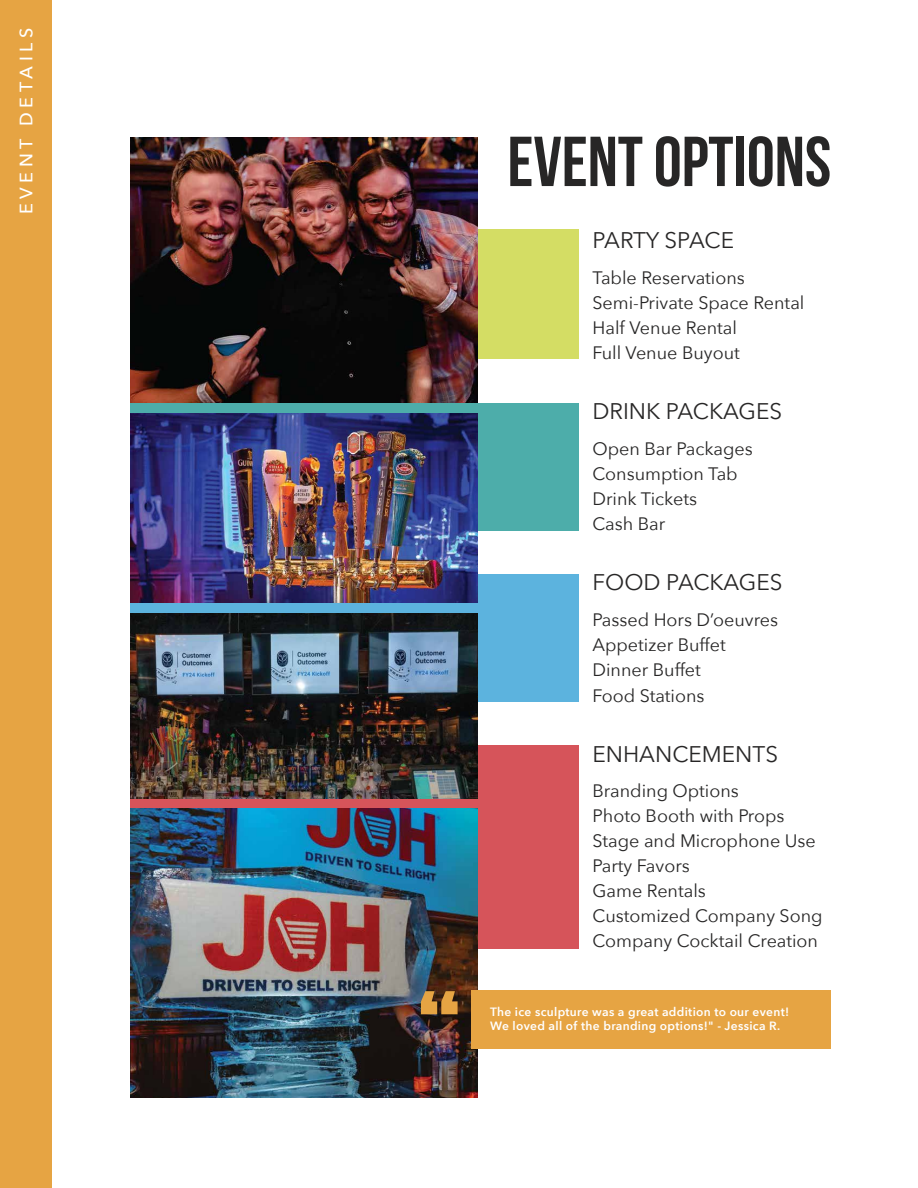
<style>
.page{position:relative;width:918px;height:1188px;background:#fff}
.page>*{position:absolute;margin:0;border:0;box-sizing:border-box;transform-origin:0 0}
.t1{font:88.95px "Anton";color:#e6a443}
.t2{font:700 70.5px "Bebas Neue";color:#272626}
.t3{font:22.5px "Avenir Next";color:#272626}
.t4{font:18px/25.2px "Avenir Next";color:#272626}
.t5{font:500 18px "Avenir Next";letter-spacing:.25em;color:#fff}
.t6{font:600 12px/14.4px "Avenir Next";letter-spacing:.025em;color:#fff}
</style>
<div class="page">
<div style="left:0;top:0;width:52px;height:1188px;background:#e6a443"></div>
<div style="left:131px;top:230px;width:448px;height:129px;background:#d4dd64"></div>
<div style="left:131px;top:403px;width:448px;height:127px;background:#4dadaa"></div>
<div style="left:131px;top:574px;width:448px;height:128px;background:#5cb3de"></div>
<div style="left:131px;top:745px;width:448px;height:203px;background:#d6545a"></div>
<img style="left:131px;top:137px;width:346px;height:266px">
<img style="left:131px;top:413px;width:346px;height:190px">
<img style="left:131px;top:809px;width:346px;height:288px">
<img style="left:131px;top:613px;width:346px;height:185px">
<div style="left:472px;top:991px;width:359px;height:58px;background:#e6a443"></div>
<p class="t5" style="left:11px;top:214px;width:188px;rotate:-90deg">EVENT DETAILS</p>
<h1 class="t1" style="left:419px;top:985px;width:43px">“</h1>
<h2 class="t2" style="left:507px;top:123px;width:325px">EVENT OPTIONS</h2>
<p class="t3" style="left:592px;top:221px;width:143px">PARTY SPACE</p>
<p class="t4" style="left:592px;top:264px;width:214px">Table Reservations<br>Semi-Private Space Rental<br>Half Venue Rental<br>Full Venue Buyout</p>
<p class="t3" style="left:592px;top:392px;width:191px">DRINK PACKAGES</p>
<p class="t4" style="left:592px;top:435px;width:162px">Open Bar Packages<br>Consumption Tab<br>Drink Tickets<br>Cash Bar</p>
<p class="t3" style="left:592px;top:564px;width:192px">FOOD PACKAGES</p>
<p class="t4" style="left:592px;top:606px;width:187px">Passed Hors D’oeuvres<br>Appetizer Buffet<br>Dinner Buffet<br>Food Stations</p>
<p class="t3" style="left:592px;top:735px;width:187px">ENHANCEMENTS</p>
<p class="t4" style="left:592px;top:778px;width:232px">Branding Options<br>Photo Booth with Props<br>Stage and Microphone Use<br>Party Favors<br>Game Rentals<br>Customized Company Song<br>Company Cocktail Creation</p>
<p class="t6" style="left:490px;top:1004px;width:300px">The ice sculpture was a great addition to our event!<br>We loved all of the branding options!" - Jessica R.</p>
</div>
